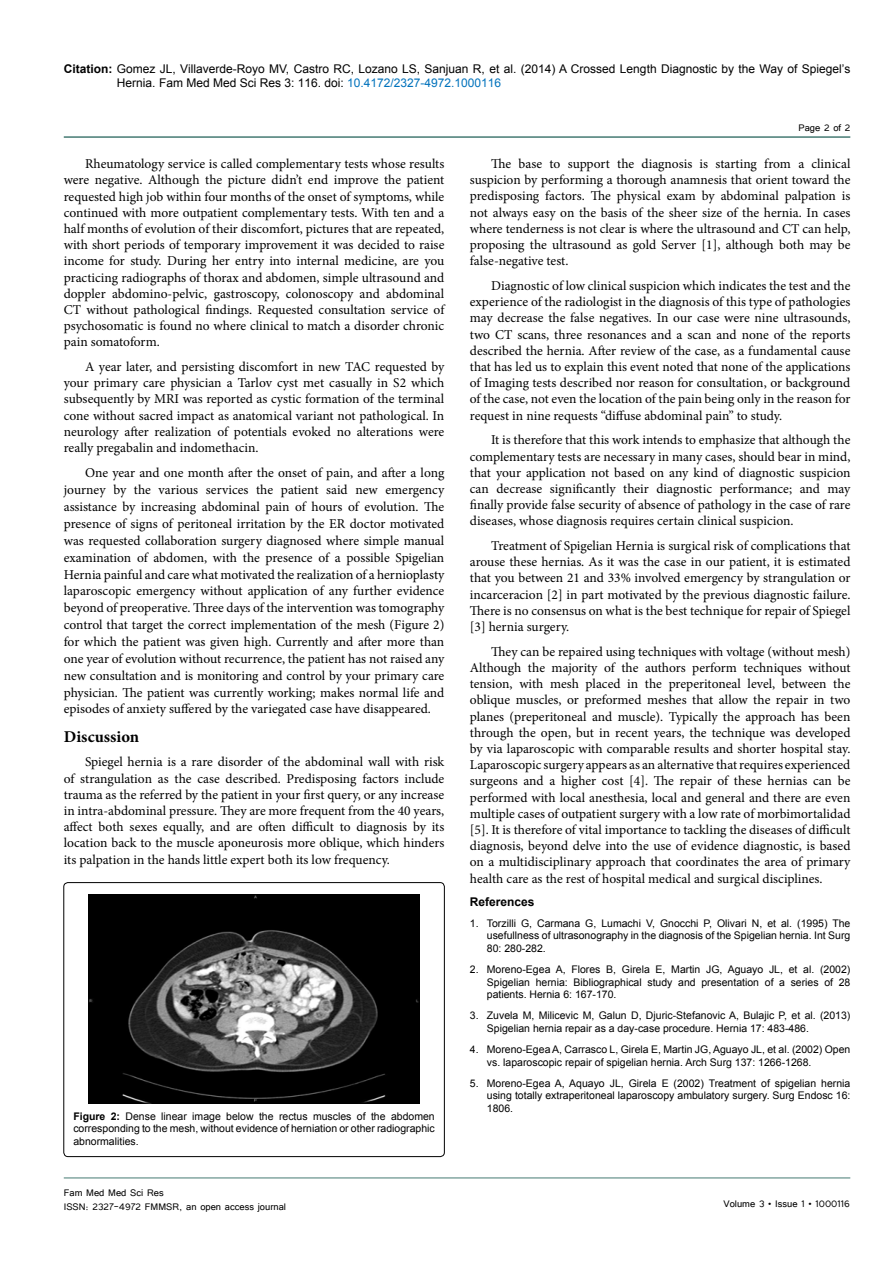
<style>
.page{position:relative;width:893px;height:1263px;background:#fff}
.page>*{position:absolute;margin:0;border:0;box-sizing:border-box;transform-origin:0 0}
.t1{font:700 16.5px "Minion Pro";color:#000}
.t2{font:13.5px/16.2px "Minion Pro";color:#000;text-align:justify}
.t3{font:12px/14.4px "Arial";color:#000}
.t4{font:12px/14.4px "Tunga";color:#000}
.t5{font:700 12px "Arial";color:#000}
.t6{font:10.5px/12.6px "Arial";color:#000;text-align:justify}
.s1{font-weight:700}
.s2{color:#0072bc}
</style>
<div class="page">
<hr style="left:64px;top:1178px;width:786px;height:1px;background:#457a73">
<hr style="left:64px;top:136px;width:786px;height:2px;background:#457a73">
<div style="left:64px;top:882px;width:380px;height:274px;border:1px solid #000;border-radius:4px"></div>
<img style="left:89px;top:894px;width:330px;height:210px">
<p class="t3" style="left:117px;top:61px;width:735px;text-indent:-53px"><span class="s1">Citation:</span> Gomez JL, Villaverde-Royo MV, Castro RC, Lozano LS, Sanjuan R, et al. (2014) A Crossed Length Diagnostic by the Way of Spiegel’s<br>Hernia. Fam Med Med Sci Res 3: 116. doi: <span class="s2">10.4172/2327-4972.1000116</span></p>
<p class="t4" style="left:798px;top:119px;width:54px">Page 2 of 2</p>
<p class="t2" style="left:64px;top:156px;width:382px;text-indent:21px">Rheumatology service is called complementary tests whose results were negative. Although the picture didn’t end improve the patient requested high job within four months of the onset of symptoms, while continued with more outpatient complementary tests. With ten and a half months of evolution of their discomfort, pictures that are repeated, with short periods of temporary improvement it was decided to raise income for study. During her entry into internal medicine, are you practicing radiographs of thorax and abdomen, simple ultrasound and doppler abdomino-pelvic, gastroscopy, colonoscopy and abdominal CT without pathological findings. Requested consultation service of psychosomatic is found no where clinical to match a disorder chronic pain somatoform.</p>
<p class="t2" style="left:64px;top:359px;width:382px;text-indent:21px">A year later, and persisting discomfort in new TAC requested by your primary care physician a Tarlov cyst met casually in S2 which subsequently by MRI was reported as cystic formation of the terminal cone without sacred impact as anatomical variant not pathological. In neurology after realization of potentials evoked no alterations were really pregabalin and indomethacin.</p>
<p class="t2" style="left:64px;top:464px;width:382px;line-height:17px;text-indent:21px">One year and one month after the onset of pain, and after a long journey by the various services the patient said new emergency assistance by increasing abdominal pain of hours of evolution. The presence of signs of peritoneal irritation by the ER doctor motivated was requested collaboration surgery diagnosed where simple manual examination of abdomen, with the presence of a possible Spigelian Hernia painful and care what motivated the realization of a hernioplasty laparoscopic emergency without application of any further evidence beyond of preoperative. Three days of the intervention was tomography control that target the correct implementation of the mesh (Figure 2) for which the patient was given high. Currently and after more than one year of evolution without recurrence, the patient has not raised any new consultation and is monitoring and control by your primary care physician. The patient was currently working; makes normal life and episodes of anxiety suffered by the variegated case have disappeared.</p>
<p class="t1" style="left:64px;top:725px;width:77px">Discussion</p>
<p class="t2" style="left:64px;top:754px;width:382px;text-indent:21px">Spiegel hernia is a rare disorder of the abdominal wall with risk of strangulation as the case described. Predisposing factors include trauma as the referred by the patient in your first query, or any increase in intra-abdominal pressure. They are more frequent from the 40 years, affect both sexes equally, and are often difficult to diagnosis by its location back to the muscle aponeurosis more oblique, which hinders its palpation in the hands little expert both its low frequency.</p>
<p class="t6" style="left:73px;top:1110px;width:363px"><span class="s1">Figure 2:</span> Dense linear image below the rectus muscles of the abdomen corresponding to the mesh, without evidence of herniation or other radiographic abnormalities.</p>
<p class="t4" style="left:64px;top:1184px;width:224px">Fam Med Med Sci Res<br>ISSN: 2327-4972 FMMSR, an open access journal</p>
<p class="t2" style="left:470px;top:156px;width:382px;text-indent:21px">The base to support the diagnosis is starting from a clinical suspicion by performing a thorough anamnesis that orient toward the predisposing factors. The physical exam by abdominal palpation is not always easy on the basis of the sheer size of the hernia. In cases where tenderness is not clear is where the ultrasound and CT can help, proposing the ultrasound as gold Server [1], although both may be false-negative test.</p>
<p class="t2" style="left:470px;top:278px;width:382px;text-indent:21px">Diagnostic of low clinical suspicion which indicates the test and the experience of the radiologist in the diagnosis of this type of pathologies may decrease the false negatives. In our case were nine ultrasounds, two CT scans, three resonances and a scan and none of the reports described the hernia. After review of the case, as a fundamental cause that has led us to explain this event noted that none of the applications of Imaging tests described nor reason for consultation, or background of the case, not even the location of the pain being only in the reason for request in nine requests “diffuse abdominal pain” to study.</p>
<p class="t2" style="left:470px;top:432px;width:382px;text-indent:21px">It is therefore that this work intends to emphasize that although the complementary tests are necessary in many cases, should bear in mind, that your application not based on any kind of diagnostic suspicion can decrease significantly their diagnostic performance; and may finally provide false security of absence of pathology in the case of rare diseases, whose diagnosis requires certain clinical suspicion.</p>
<p class="t2" style="left:470px;top:538px;width:382px;text-indent:21px">Treatment of Spigelian Hernia is surgical risk of complications that arouse these hernias. As it was the case in our patient, it is estimated that you between 21 and 33% involved emergency by strangulation or incarceracion [2] in part motivated by the previous diagnostic failure.<br>There is no consensus on what is the best technique for repair of Spiegel [3] hernia surgery.</p>
<p class="t2" style="left:470px;top:643px;width:382px;text-indent:21px">They can be repaired using techniques with voltage (without mesh)<br>Although the majority of the authors perform techniques without tension, with mesh placed in the preperitoneal level, between the oblique muscles, or preformed meshes that allow the repair in two planes (preperitoneal and muscle). Typically the approach has been through the open, but in recent years, the technique was developed by via laparoscopic with comparable results and shorter hospital stay.<br>Laparoscopic surgery appears as an alternative that requires experienced surgeons and a higher cost [4]. The repair of these hernias can be performed with local anesthesia, local and general and there are even multiple cases of outpatient surgery with a low rate of morbimortalidad [5]. It is therefore of vital importance to tackling the diseases of difficult diagnosis, beyond delve into the use of evidence diagnostic, is based on a multidisciplinary approach that coordinates the area of primary health care as the rest of hospital medical and surgical disciplines.</p>
<p class="t5" style="left:470px;top:893px;width:66px">References</p>
<p class="t6" style="left:487px;top:917px;width:365px;text-indent:-17px">1. Torzilli G, Carmana G, Lumachi V, Gnocchi P, Olivari N, et al. (1995) The usefullness of ultrasonography in the diagnosis of the Spigelian hernia. Int Surg 80: 280-282.</p>
<p class="t6" style="left:487px;top:963px;width:365px;text-indent:-17px">2. Moreno-Egea A, Flores B, Girela E, Martin JG, Aguayo JL, et al. (2002)<br>Spigelian hernia: Bibliographical study and presentation of a series of 28 patients. Hernia 6: 167-170.</p>
<p class="t6" style="left:487px;top:1009px;width:365px;text-indent:-17px">3. Zuvela M, Milicevic M, Galun D, Djuric-Stefanovic A, Bulajic P, et al. (2013)<br>Spigelian hernia repair as a day-case procedure. Hernia 17: 483-486.</p>
<p class="t6" style="left:487px;top:1043px;width:365px;text-indent:-17px">4. Moreno-Egea A, Carrasco L, Girela E, Martin JG, Aguayo JL, et al. (2002) Open vs. laparoscopic repair of spigelian hernia. Arch Surg 137: 1266-1268.</p>
<p class="t6" style="left:487px;top:1077px;width:365px;text-indent:-17px">5. Moreno-Egea A, Aquayo JL, Girela E (2002) Treatment of spigelian hernia using totally extraperitoneal laparoscopy ambulatory surgery. Surg Endosc 16:<br>1806.</p>
<p class="t4" style="left:723px;top:1196px;width:128px">Volume 3 • Issue 1 • 1000116</p>
</div>
